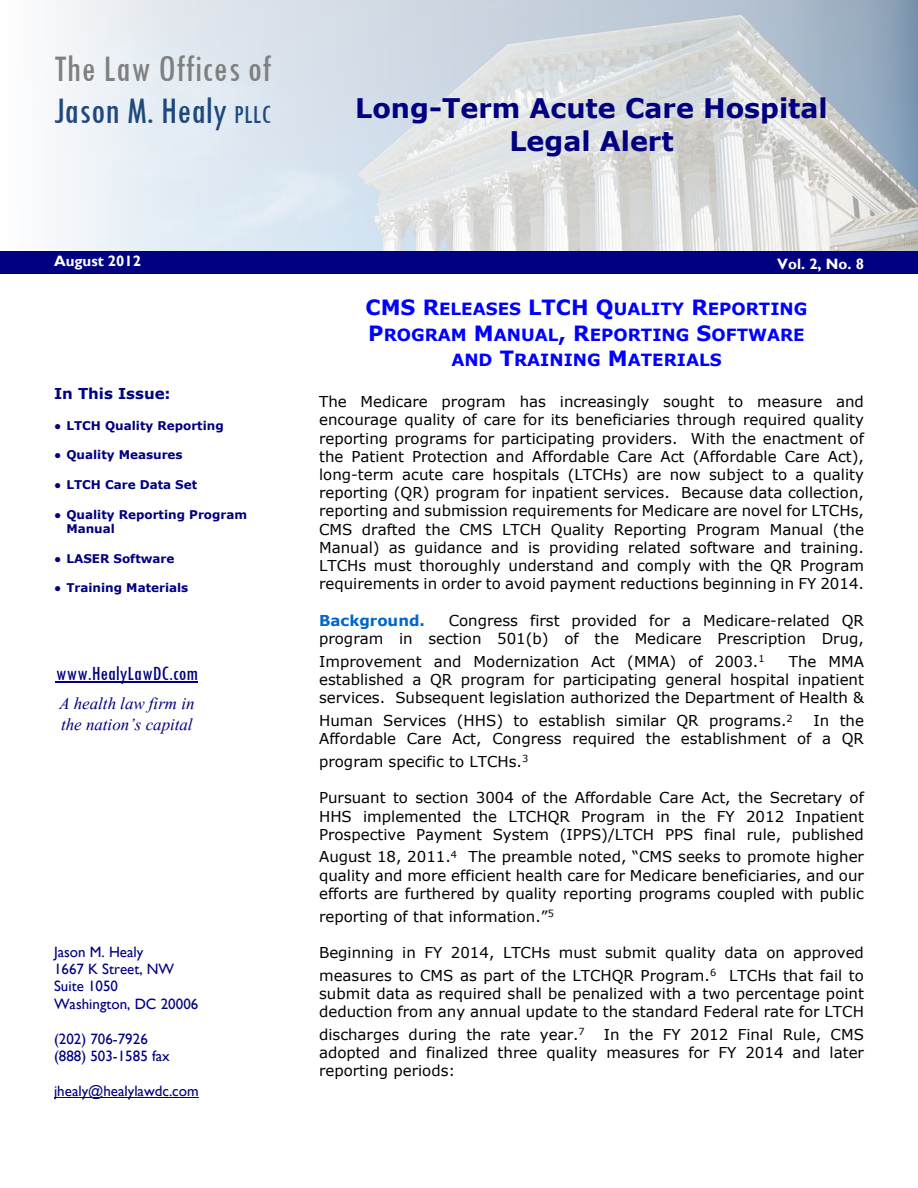
<style>
.page{position:relative;width:918px;height:1188px;background:#fff}
.page>*{position:absolute;margin:0;border:0;box-sizing:border-box;transform-origin:0 0}
.t1{font:condensed 39px/41.5px "Tw Cen";letter-spacing:.005em;color:#808080}
.t2{font:700 27px/32.8px "Verdana";color:#000080;text-align:center}
.t3{font:21px/21.1px "Vijaya";color:#000080}
.t4{font:condensed 21px "Tw Cen";color:#000080}
.t5{font:700 16.8px/25.5px "Verdana";color:#00f;text-align:center}
.t6{font:15px/18.3px "Verdana";color:#000;text-align:justify}
.t7{font:15px/17.4px "Gill Sans";color:#000080}
.t8{font:700 15px "Gill Sans";color:#fff}
.t9{font:700 15px "Verdana";color:#000080}
.t10{font:700 15px "Verdana";color:#06c}
.t11{font:700 12px/14.7px "Verdana";color:#000080}
.s1{color:#1f497d}
.s2{font-size:27px;color:#1f497d}
.s3{font-size:21px}
.s4{font-family:"Times New Roman"}
</style>
<div class="page">
<img style="left:0;top:0;width:918px;height:267px">
<hr style="left:54px;top:1097px;width:145px;height:1px;background:#000080">
<div style="left:1px;top:251px;width:917px;height:23px;background:#000080"></div>
<hr style="left:56px;top:681px;width:142px;height:2px;background:#000080">
<h1 class="t1" style="left:54px;top:51px;width:219px">The Law Offices of<br><span class="s1">Jason M. Healy</span> <span class="s2">PLLC</span></h1>
<h2 class="t2" style="left:355px;top:94px;width:474px">Long-Term Acute Care Hospital<br>Legal Alert</h2>
<p class="t8" style="left:54px;top:255px;width:89px">August 2012</p>
<p class="t8" style="left:777px;top:258px;width:88px">Vol. 2, No. 8</p>
<p class="t5" style="left:366px;top:298px;width:443px"><span class="s3">CMS R</span>ELEASES <span class="s3">LTCH Q</span>UALITY <span class="s3">R</span>EPORTING<br><span class="s3">P</span>ROGRAM <span class="s3">M</span>ANUAL<span class="s3">, R</span>EPORTING <span class="s3">S</span>OFTWARE<br>AND <span class="s3">T</span>RAINING <span class="s3">M</span>ATERIALS</p>
<p class="t9" style="left:54px;top:388px;width:118px">In This Issue:</p>
<p class="t11" style="left:54px;top:419px;width:171px"><span class="s4">●</span> LTCH Quality Reporting</p>
<p class="t11" style="left:54px;top:449px;width:130px"><span class="s4">●</span> Quality Measures</p>
<p class="t11" style="left:54px;top:478px;width:145px"><span class="s4">●</span> LTCH Care Data Set</p>
<p class="t11" style="left:66px;top:508px;width:182px;text-indent:-12px"><span class="s4">●</span> Quality Reporting Program<br>Manual</p>
<p class="t11" style="left:54px;top:552px;width:122px"><span class="s4">●</span> LASER Software</p>
<p class="t11" style="left:54px;top:582px;width:136px"><span class="s4">●</span> Training Materials</p>
<h3 class="t4" style="left:56px;top:666px;width:144px">www.HealyLawDC.com</h3>
<h3 class="t3" style="left:59px;top:691px;width:137px">A health law firm in the nation’s capital</h3>
<p class="t7" style="left:54px;top:945px;width:146px">Jason M. Healy<br>1667 K Street, NW<br>Suite 1050<br>Washington, DC 20006</p>
<p class="t7" style="left:54px;top:1031px;width:117px">(202) 706-7926 (888) 503-1585 fax</p>
<p class="t7" style="left:54px;top:1083px;width:146px">jhealy@healylawdc.com</p>
<p class="t6" style="left:319px;top:394px;width:546px">The Medicare program has increasingly sought to measure and encourage quality of care for its beneficiaries through required quality reporting programs for participating providers. With the enactment of the Patient Protection and Affordable Care Act (Affordable Care Act), long-term acute care hospitals (LTCHs) are now subject to a quality reporting (QR) program for inpatient services. Because data collection, reporting and submission requirements for Medicare are novel for LTCHs, CMS drafted the CMS LTCH Quality Reporting Program Manual (the Manual) as guidance and is providing related software and training.<br>LTCHs must thoroughly understand and comply with the QR Program requirements in order to avoid payment reductions beginning in FY 2014.</p>
<p class="t10" style="left:319px;top:614px;width:107px">Background.</p>
<p class="t6" style="left:319px;top:613px;width:546px;text-align:right">Congress first provided for a Medicare-related QR<br>program in section 501(b) of the Medicare Prescription Drug,</p>
<p class="t6" style="left:319px;top:653px;width:447px">Improvement and Modernization Act (MMA) of 2003.<sup>1</sup></p>
<p class="t6" style="left:319px;top:653px;width:546px;text-indent:470px">The MMA established a QR program for participating general hospital inpatient services. Subsequent legislation authorized the Department of Health &amp;</p>
<p class="t6" style="left:319px;top:713px;width:475px">Human Services (HHS) to establish similar QR programs.<sup>2</sup></p>
<p class="t6" style="left:319px;top:713px;width:546px;text-align:right">In the<br>Affordable Care Act, Congress required the establishment of a QR</p>
<p class="t6" style="left:319px;top:754px;width:211px">program specific to LTCHs.<sup>3</sup></p>
<p class="t6" style="left:319px;top:790px;width:546px">Pursuant to section 3004 of the Affordable Care Act, the Secretary of HHS implemented the LTCHQR Program in the FY 2012 Inpatient Prospective Payment System (IPPS)/LTCH PPS final rule, published</p>
<p class="t6" style="left:319px;top:849px;width:546px">August 18, 2011.<sup>4</sup> The preamble noted, “CMS seeks to promote higher quality and more efficient health care for Medicare beneficiaries, and our efforts are furthered by quality reporting programs coupled with public</p>
<p class="t6" style="left:319px;top:908px;width:236px">reporting of that information.”<sup>5</sup></p>
<p class="t6" style="left:319px;top:943px;width:546px;line-height:22.6px">Beginning in FY 2014, LTCHs must submit quality data on approved measures to CMS as part of the LTCHQR Program.<sup>6</sup> LTCHs that fail to</p>
<p class="t6" style="left:319px;top:986px;width:546px">submit data as required shall be penalized with a two percentage point deduction from any annual update to the standard Federal rate for LTCH</p>
<p class="t6" style="left:319px;top:1027px;width:267px">discharges during the rate year.<sup>7</sup></p>
<p class="t6" style="left:319px;top:1027px;width:546px;text-indent:285px">In the FY 2012 Final Rule, CMS adopted and finalized three quality measures for FY 2014 and later reporting periods:</p>
</div>
